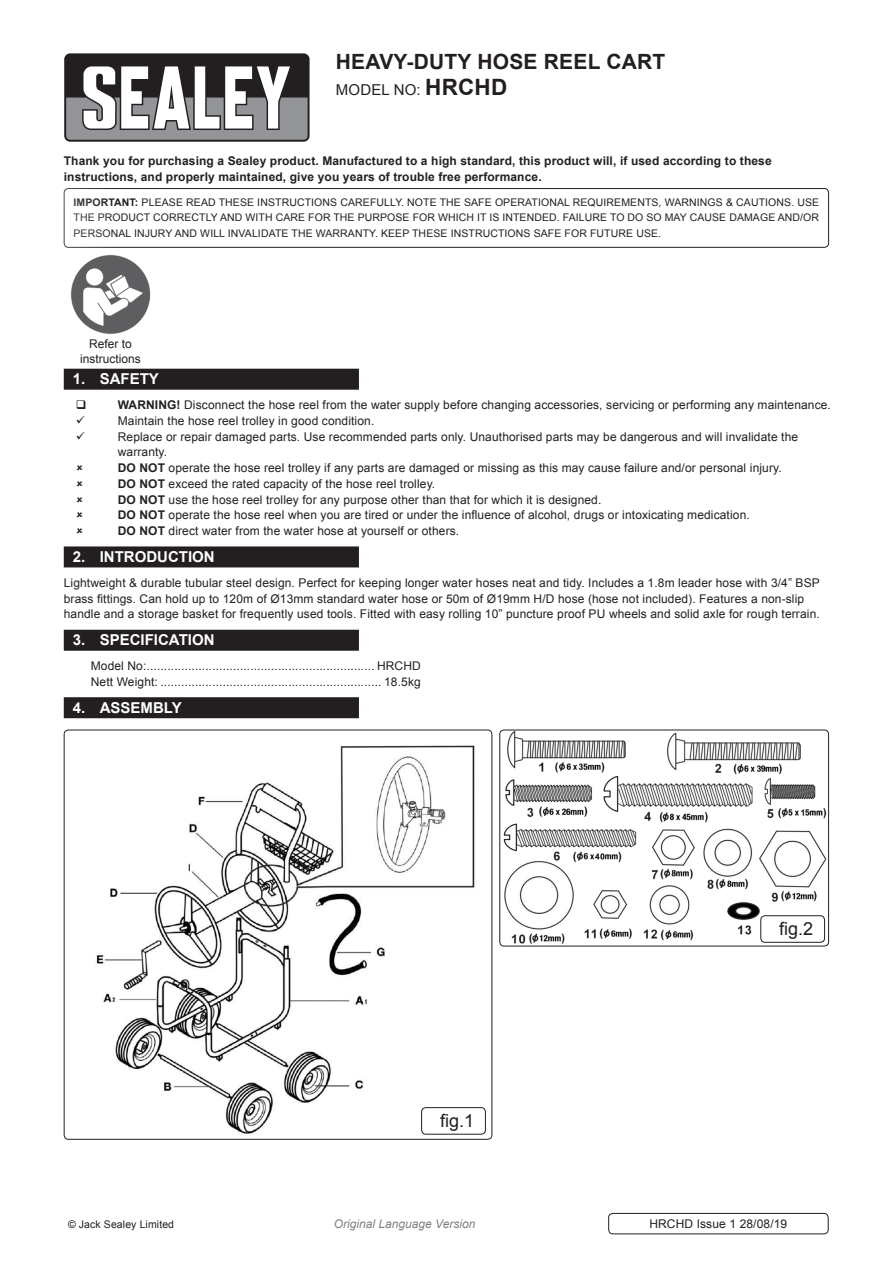
<style>
.page{position:relative;width:893px;height:1263px;background:#fff}
.page>*{position:absolute;margin:0;border:0;box-sizing:border-box;transform-origin:0 0}
.Product_Description{font:700 21px "Arial";letter-spacing:.01em;color:#231f20}
.t1{font:18px "Arial";color:#231f20}
.t2{font:700 15px "Arial";color:#fff}
.Instructions_Model_N{font:15px "Arial";letter-spacing:.01em;color:#231f20}
.Body{font:12px/15.8px "Arial";letter-spacing:.01em;color:#231f20}
.Body-2{font:700 12px/15.8px "Arial";letter-spacing:.01em;color:#231f20}
.Specifications__Tabb{font:12px "Arial";letter-spacing:.01em;color:#231f20}
.t3{font:italic 12px "Arial";color:#808285}
.Body__Footer{font:12px "Arial";letter-spacing:.01em;color:#231f20}
.Body__Justified__7pt{font:10.5px/15.8px "Arial";letter-spacing:.01em;color:#231f20;text-align:justify}
.s1{font-weight:700;font-size:22.5px}
.s2{font-weight:700}
</style>
<div class="page">
<div style="left:64px;top:53px;width:246px;height:89px;background:#231f20;border-radius:6px"></div>
<svg style="left:66px;top:66px;width:242px;height:74px"></svg>
<div style="left:64px;top:188px;width:765px;height:60px;border:1px solid #231f20;border-radius:4px"></div>
<div style="left:64px;top:369px;width:295px;height:21px;background:#231f20"></div>
<div style="left:64px;top:546px;width:295px;height:21px;background:#231f20"></div>
<div style="left:64px;top:630px;width:295px;height:21px;background:#231f20"></div>
<div style="left:64px;top:697px;width:295px;height:21px;background:#231f20"></div>
<img style="left:64px;top:730px;width:428px;height:405px">
<img style="left:500px;top:730px;width:329px;height:216px">
<div style="left:499px;top:730px;width:330px;height:216px;border:1px solid #231f20;border-radius:4px"></div>
<div style="left:421px;top:1107px;width:65px;height:27px;border:1px solid #231f20;border-radius:4px"></div>
<div style="left:760px;top:915px;width:65px;height:28px;border:1px solid #231f20;border-radius:4px"></div>
<div style="left:608px;top:1213px;width:220px;height:21px;border:1px solid #231f20;border-radius:4px"></div>
<img style="left:71px;top:255px;width:80px;height:79px">
<p class="Product_Description" style="left:336px;top:48px;width:331px">HEAVY-DUTY HOSE REEL CART</p>
<p class="Instructions_Model_N" style="left:336px;top:80px;width:173px">MODEL NO: <span class="s1">HRCHD</span></p>
<p class="Body-2" style="left:64px;top:153px;width:709px">Thank you for purchasing a Sealey product. Manufactured to a high standard, this product will, if used according to these instructions, and properly maintained, give you years of trouble free performance.</p>
<p class="Body__Justified__7pt" style="left:74px;top:194px;width:747px"><span class="s2">IMPORTANT:</span> PLEASE READ THESE INSTRUCTIONS CAREFULLY. NOTE THE SAFE OPERATIONAL REQUIREMENTS, WARNINGS &amp; CAUTIONS. USE THE PRODUCT CORRECTLY AND WITH CARE FOR THE PURPOSE FOR WHICH IT IS INTENDED. FAILURE TO DO SO MAY CAUSE DAMAGE AND/OR PERSONAL INJURY AND WILL INVALIDATE THE WARRANTY. KEEP THESE INSTRUCTIONS SAFE FOR FUTURE USE.</p>
<p class="Body" style="left:80px;top:337px;width:62px;line-height:14.4px;text-align:center">Refer to instructions</p>
<p class="t2" style="left:73px;top:369px;width:88px">1. SAFETY</p>
<p class="Body" style="left:118px;top:397px;width:715px"><span class="s2">WARNING!</span> Disconnect the hose reel from the water supply before changing accessories, servicing or performing any maintenance.</p>
<p class="Body" style="left:118px;top:413px;width:258px">Maintain the hose reel trolley in good condition.</p>
<p class="Body" style="left:118px;top:429px;width:682px">Replace or repair damaged parts. Use recommended parts only. Unauthorised parts may be dangerous and will invalidate the warranty.</p>
<p class="Body" style="left:118px;top:460px;width:665px"><span class="s2">DO NOT</span> operate the hose reel trolley if any parts are damaged or missing as this may cause failure and/or personal injury.</p>
<p class="Body" style="left:118px;top:476px;width:319px"><span class="s2">DO NOT</span> exceed the rated capacity of the hose reel trolley.</p>
<p class="Body" style="left:118px;top:492px;width:485px"><span class="s2">DO NOT</span> use the hose reel trolley for any purpose other than that for which it is designed.</p>
<p class="Body" style="left:118px;top:507px;width:633px"><span class="s2">DO NOT</span> operate the hose reel when you are tired or under the influence of alcohol, drugs or intoxicating medication.</p>
<p class="Body" style="left:118px;top:523px;width:343px"><span class="s2">DO NOT</span> direct water from the water hose at yourself or others.</p>
<p class="t2" style="left:73px;top:547px;width:143px">2. INTRODUCTION</p>
<p class="Body" style="left:64px;top:575px;width:758px">Lightweight &amp; durable tubular steel design. Perfect for keeping longer water hoses neat and tidy. Includes a 1.8m leader hose with 3/4” BSP brass fittings. Can hold up to 120m of Ø13mm standard water hose or 50m of Ø19mm H/D hose (hose not included). Features a non-slip handle and a storage basket for frequently used tools. Fitted with easy rolling 10” puncture proof PU wheels and solid axle for rough terrain.</p>
<p class="t2" style="left:73px;top:630px;width:143px">3. SPECIFICATION</p>
<p class="Specifications__Tabb" style="left:91px;top:658px;width:331px">Model No:.................................................................. HRCHD</p>
<p class="Specifications__Tabb" style="left:91px;top:674px;width:331px">Nett Weight: ................................................................ 18.5kg</p>
<p class="t2" style="left:73px;top:698px;width:110px">4. ASSEMBLY</p>
<p class="t1" style="left:440px;top:1109px;width:36px">fig.1</p>
<p class="t1" style="left:779px;top:917px;width:36px">fig.2</p>
<p class="Body__Justified__7pt" style="left:68px;top:1217px;width:108px">© Jack Sealey Limited</p>
<p class="t3" style="left:334px;top:1216px;width:143px">Original Language Version</p>
<p class="Body__Footer" style="left:649px;top:1216px;width:139px">HRCHD Issue 1 28/08/19</p>
</div>
